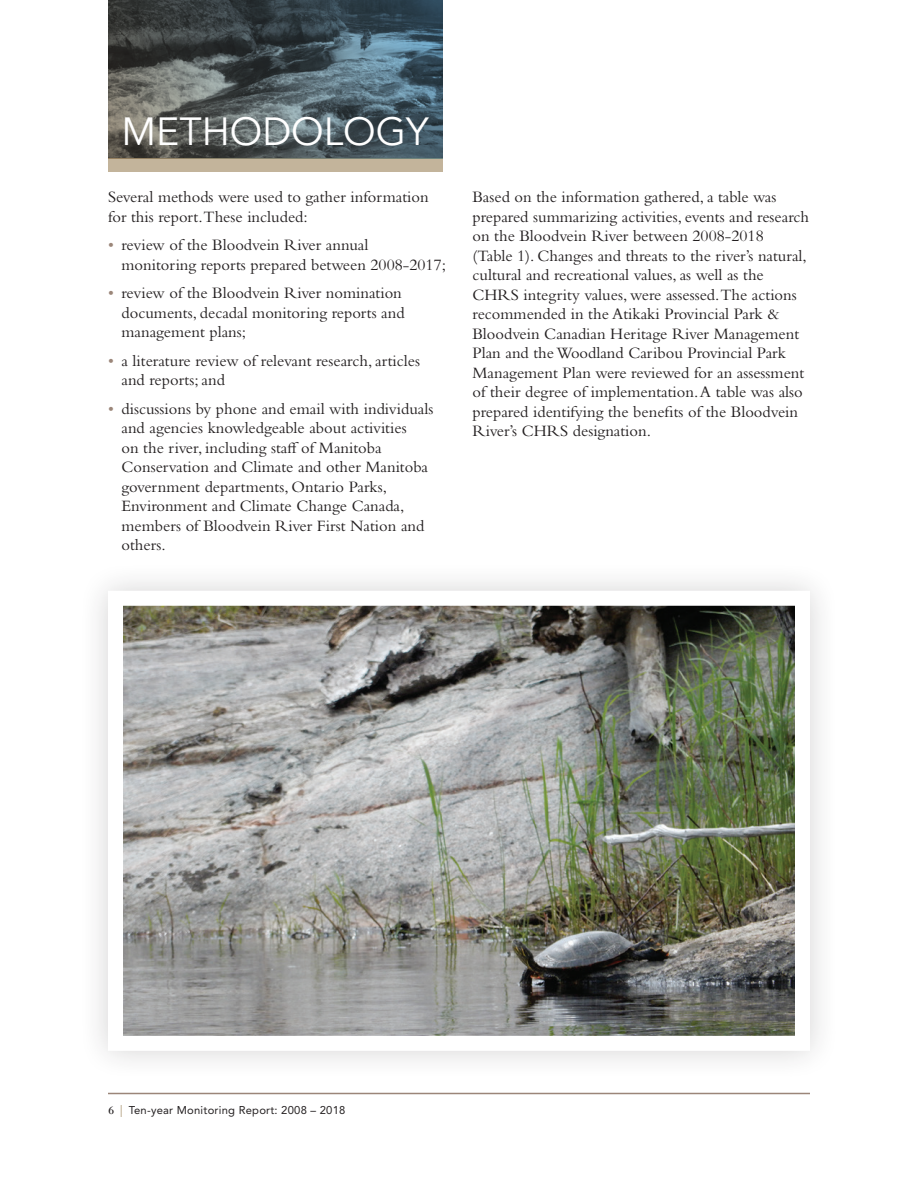
<style>
.page{position:relative;width:918px;height:1188px;background:#fff}
.page>*{position:absolute;margin:0;border:0;box-sizing:border-box;transform-origin:0 0}
.title_main_1_H1{font:39px "Avenir LT Std";color:#fff}
.body{font:16.5px/19.5px "Bembo Std";color:#231f20}
.body_prelist{font:16.5px/19.5px "Bembo Std";color:#231f20}
.t1{font:11.25px "Avenir LT Std";letter-spacing:.02em;color:#231f20}
.s1{color:#9b8679}
.s2{font-family:"Bembo Std";font-weight:600;font-size:12px}
.s3{font-family:"Myriad Pro";font-weight:600;font-size:12px;color:#c3b49b}
</style>
<div class="page">
<hr style="left:108px;top:1093px;width:702px;height:1px;background:#9b8679">
<div style="left:108px;top:158px;width:334px;height:14px;background:#c3b49b"></div>
<svg style="left:108px;top:0;width:334px;height:159px;background:#4c585c"></svg>
<div style="left:78px;top:561px;width:762px;height:520px;background:#231f20;opacity:.2"></div>
<img style="left:124px;top:607px;width:670px;height:428px">
<h1 class="title_main_1_H1" style="left:122px;top:109px;width:309px">METHODOLOGY</h1>
<p class="body_prelist" style="left:108px;top:187px;width:322px">Several methods were used to gather information for this report.These included:</p>
<p class="body" style="left:122px;top:235px;width:326px;text-indent:-14px"><span class="s1">•</span> review of the Bloodvein River annual monitoring reports prepared between 2008-2017;</p>
<p class="body" style="left:122px;top:283px;width:285px;text-indent:-14px"><span class="s1">•</span> review of the Bloodvein River nomination documents, decadal monitoring reports and management plans;</p>
<p class="body" style="left:122px;top:351px;width:300px;text-indent:-14px"><span class="s1">•</span> a literature review of relevant research, articles and reports; and</p>
<p class="body" style="left:122px;top:399px;width:313px;text-indent:-14px"><span class="s1">•</span> discussions by phone and email with individuals and agencies knowledgeable about activities<br>on the river, including staff of Manitoba Conservation and Climate and other Manitoba government departments, Ontario Parks, Environment and Climate Change Canada, members of Bloodvein River First Nation and others.</p>
<p class="body" style="left:473px;top:187px;width:338px">Based on the information gathered, a table was prepared summarizing activities, events and research on the Bloodvein River between 2008-2018<br>(Table 1). Changes and threats to the river’s natural, cultural and recreational values, as well as the CHRS integrity values, were assessed.The actions recommended in the Atikaki Provincial Park &amp; Bloodvein Canadian Heritage River Management Plan and the Woodland Caribou Provincial Park Management Plan were reviewed for an assessment of their degree of implementation. A table was also prepared identifying the benefits of the Bloodvein River’s CHRS designation.</p>
<p class="t1" style="left:108px;top:1103px;width:239px"><span class="s2">6</span> <span class="s3">|</span> Ten-year Monitoring Report: 2008 – 2018</p>
</div>
